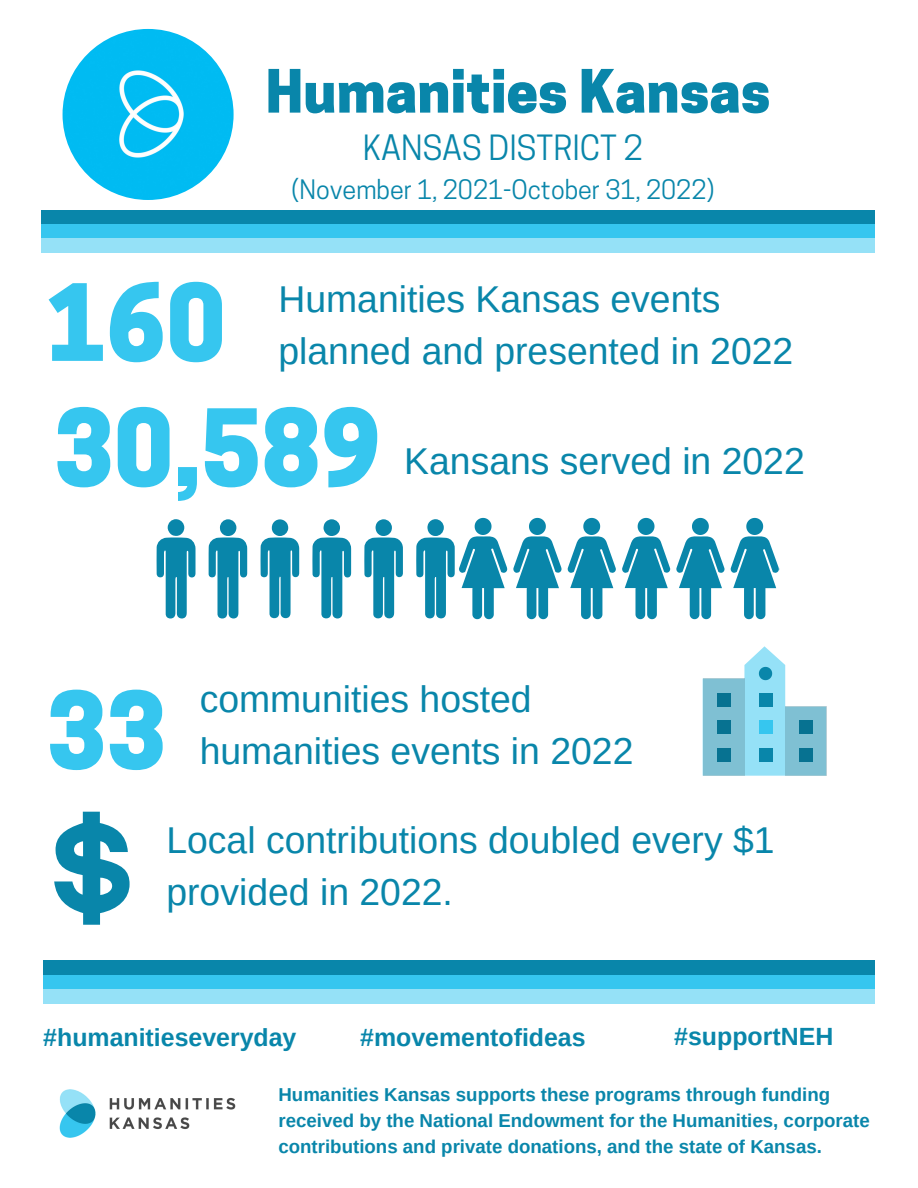
<style>
.page{position:relative;width:918px;height:1188px;background:#fff}
.page>*{position:absolute;margin:0;border:0;box-sizing:border-box;transform-origin:0 0}
.t1{font:800 99.6px "Cooper Hewitt";color:#36c6ef}
.t2{font:800 55.95px "Cooper Hewitt";color:#0986aa}
.t3{font:37.35px/51.8px "Arimo";color:#0986aa}
.t4{font:32.7px "Cooper Hewitt";color:#0986aa}
.t5{font:25.2px "Cooper Hewitt";color:#0986aa}
.t6{font:700 24.9px "Arimo";color:#0986aa}
.t7{font:700 18.75px/25.8px "Arimo";color:#0986aa}
</style>
<div class="page">
<img style="left:59px;top:1089px;width:177px;height:49px">
<div style="left:41px;top:210px;width:834px;height:14px;background:#0986aa"></div>
<div style="left:41px;top:224px;width:834px;height:15px;background:#36c6ef"></div>
<div style="left:41px;top:239px;width:834px;height:14px;background:#95e1f7"></div>
<svg style="left:157px;top:517px;width:623px;height:102px"></svg>
<div style="left:43px;top:961px;width:832px;height:14px;background:#0986aa"></div>
<div style="left:43px;top:975px;width:832px;height:15px;background:#36c6ef"></div>
<div style="left:43px;top:990px;width:832px;height:14px;background:#95e1f7"></div>
<svg style="left:744px;top:647px;width:82px;height:128px"></svg>
<svg style="left:703px;top:678px;width:41px;height:97px;background:#6db4c9"></svg>
<svg style="left:785px;top:707px;width:41px;height:68px;background:#6eb5c9"></svg>
<svg style="left:54px;top:812px;width:76px;height:113px"></svg>
<img style="left:63px;top:29px;width:171px;height:171px;border-radius:50%">
<h2 class="t2" style="left:266px;top:71px;width:506px">Humanities Kansas</h2>
<h3 class="t4" style="left:363px;top:135px;width:282px">KANSAS DISTRICT 2</h3>
<h3 class="t5" style="left:291px;top:180px;width:424px">(November 1, 2021-October 31, 2022)</h3>
<h1 class="t1" style="left:47px;top:286px;width:181px">160</h1>
<h3 class="t3" style="left:278px;top:273px;width:516px">Humanities Kansas events planned and presented in 2022</h3>
<h1 class="t1" style="left:54px;top:411px;width:328px">30,589</h1>
<h3 class="t3" style="left:404px;top:435px;width:402px">Kansans served in 2022</h3>
<h1 class="t1" style="left:47px;top:694px;width:121px">33</h1>
<h3 class="t3" style="left:200px;top:674px;width:435px">communities hosted humanities events in 2022</h3>
<h3 class="t3" style="left:166px;top:814px;width:610px">Local contributions doubled every $1 provided in 2022.</h3>
<h3 class="t6" style="left:43px;top:1023px;width:255px">#humanitieseveryday</h3>
<h3 class="t6" style="left:674px;top:1022px;width:161px">#supportNEH</h3>
<p class="t7" style="left:278px;top:1082px;width:593px">Humanities Kansas supports these programs through funding received by the National Endowment for the Humanities, corporate contributions and private donations, and the state of Kansas.</p>
<h3 class="t6" style="left:360px;top:1024px;width:227px">#movementofideas</h3>
</div>
